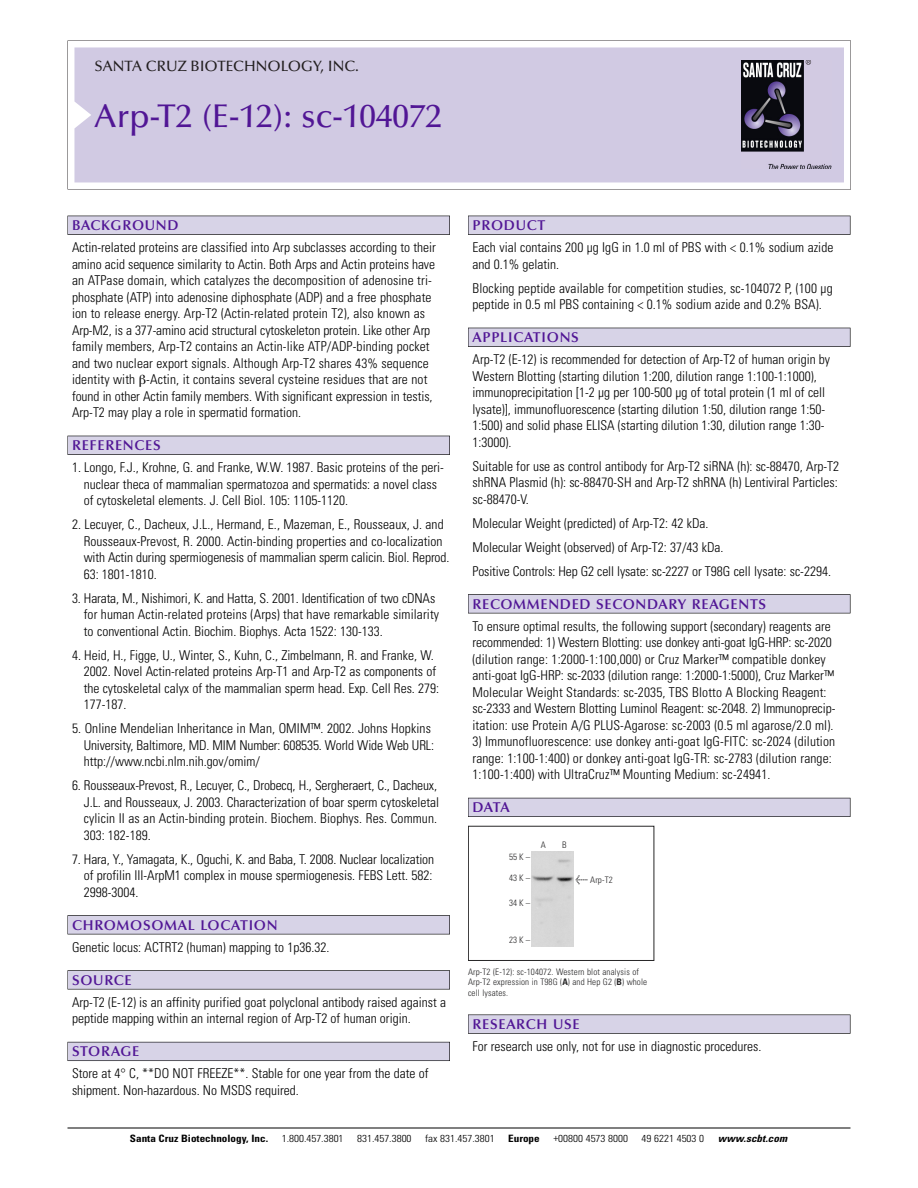
<style>
.page{position:relative;width:918px;height:1188px;background:#fff}
.page>*{position:absolute;margin:0;border:0;box-sizing:border-box;transform-origin:0 0}
.t1{font:500 33px "Optima";color:#511695}
.t2{font:500 15px "Optima";color:#231f20}
.t3{font:600 14.25px "Optima";letter-spacing:.05em;color:#511695}
.t4{font:300 condensed 13.5px/16.5px "Univers";color:#000}
.t5{font:300 condensed 10.2px "Univers";color:#000;scale:1.1 1}
.t6{font:700 condensed 10.2px "Univers";color:#000;scale:1.1 1}
.t7{font:italic 700 condensed 10.2px "Univers";letter-spacing:.005em;color:#000;scale:1.1 1}
.t8{font:9px/10.5px "Univers Condensed Light+ADDOLD";letter-spacing:.015em;color:#272627}
.s1{font-family:"Meta Plus Book Roman+TKONZI";font-size:10.5px}
.s2{font-family:"Univers Condensed Bold+JQAGTS"}
</style>
<div class="page">
<svg style="left:68px;top:40px;width:783px;height:149px"></svg>
<div style="left:74px;top:47px;width:770px;height:135px;background:#d1cae3"></div>
<img style="left:741px;top:60px;width:90px;height:108px">
<div style="left:68px;top:216px;width:382px;height:19px;background:#525155"></div>
<div style="left:68px;top:216px;width:381px;height:18px;background:#d7d3e7"></div>
<div style="left:68px;top:436px;width:382px;height:19px;background:#515055"></div>
<div style="left:68px;top:436px;width:381px;height:18px;background:#d7d3e7"></div>
<div style="left:68px;top:915px;width:382px;height:19px;background:#545357"></div>
<div style="left:68px;top:916px;width:381px;height:18px;background:#d7d3e7"></div>
<div style="left:68px;top:970px;width:382px;height:19px;background:#575759"></div>
<div style="left:68px;top:971px;width:381px;height:18px;background:#d7d3e7"></div>
<div style="left:68px;top:1042px;width:382px;height:19px;background:#5b5a62"></div>
<div style="left:68px;top:1042px;width:381px;height:18px;background:#d7d3e7"></div>
<div style="left:468px;top:216px;width:382px;height:19px;background:#525155"></div>
<div style="left:468px;top:216px;width:382px;height:18px;background:#d7d3e7"></div>
<div style="left:468px;top:328px;width:382px;height:19px;background:#515055"></div>
<div style="left:468px;top:328px;width:382px;height:18px;background:#d7d3e7"></div>
<div style="left:468px;top:594px;width:382px;height:19px;background:#545357"></div>
<div style="left:468px;top:595px;width:382px;height:18px;background:#d7d3e7"></div>
<div style="left:468px;top:798px;width:382px;height:19px;background:#54535a"></div>
<div style="left:468px;top:798px;width:382px;height:18px;background:#d7d3e7"></div>
<div style="left:468px;top:1015px;width:382px;height:19px;background:#575759"></div>
<div style="left:468px;top:1015px;width:382px;height:18px;background:#d7d3e7"></div>
<hr style="left:68px;top:1128px;width:782px;height:1px;background:#000">
<div style="left:468px;top:826px;width:186px;height:135px;border:1px solid #272627"></div>
<img style="left:531px;top:851px;width:42px;height:95px">
<p class="t2" style="left:94px;top:61px;width:266px">SANTA CRUZ BIOTECHNOLOGY, INC.</p>
<h1 class="t1" style="left:94px;top:103px;width:349px">Arp-T2 (E-12): sc-104072</h1>
<p class="t3" style="left:72px;top:219px;width:108px">BACKGROUND</p>
<p class="t4" style="left:72px;top:240px;width:365px">Actin-related proteins are classified into Arp subclasses according to their amino acid sequence similarity to Actin. Both Arps and Actin proteins have an ATPase domain, which catalyzes the decomposition of adenosine tri&shy;phosphate (ATP) into adenosine diphosphate (ADP) and a free phosphate ion to release energy. Arp-T2 (Actin-related protein T2), also known as Arp-M2, is a 377-amino acid structural cytoskeleton protein. Like other Arp family members, Arp-T2 contains an Actin-like ATP/ADP-binding pocket and two nuclear export signals. Although Arp-T2 shares 43% sequence identity with -Actin, it contains several cysteine residues that are not found in other Actin family members. With significant expression in testis, Arp-T2 may play a role in spermatid formation.</p>
<p class="t3" style="left:72px;top:440px;width:90px">REFERENCES</p>
<p class="t4" style="left:84px;top:460px;width:362px;text-indent:-12px">1. Longo, F.J., Krohne, G. and Franke, W.W. 1987. Basic proteins of the peri&shy;nuclear theca of mammalian spermatozoa and spermatids: a novel class of cytoskeletal elements. J. Cell Biol. 105: 1105-1120.</p>
<p class="t4" style="left:84px;top:517px;width:367px;text-indent:-12px">2. Lecuyer, C., Dacheux, J.L., Hermand, E., Mazeman, E., Rousseaux, J. and Rousseaux-Prevost, R. 2000. Actin-binding properties and co-localization with Actin during spermiogenesis of mammalian sperm calicin. Biol. Reprod.<br>63: 1801-1810.</p>
<p class="t4" style="left:84px;top:591px;width:357px;text-indent:-12px">3. Harata, M., Nishimori, K. and Hatta, S. 2001. Identification of two cDNAs for human Actin-related proteins (Arps) that have remarkable similarity to conventional Actin. Biochim. Biophys. Acta 1522: 130-133.</p>
<p class="t4" style="left:84px;top:648px;width:357px;text-indent:-12px">4. Heid, H., Figge, U., Winter, S., Kuhn, C., Zimbelmann, R. and Franke, W.<br>2002. Novel Actin-related proteins Arp-T1 and Arp-T2 as components of the cytoskeletal calyx of the mammalian sperm head. Exp. Cell Res. 279:<br>177-187.</p>
<p class="t4" style="left:84px;top:721px;width:352px;text-indent:-12px">5. Online Mendelian Inheritance in Man, OMIM™. 2002. Johns Hopkins<br>University, Baltimore, MD. MIM Number: 608535. World Wide Web URL: http://www.ncbi.nlm.nih.gov/omim/</p>
<p class="t4" style="left:84px;top:778px;width:357px;text-indent:-12px">6. Rousseaux-Prevost, R., Lecuyer, C., Drobecq, H., Sergheraert, C., Dacheux, J.L. and Rousseaux, J. 2003. Characterization of boar sperm cytoskeletal cylicin II as an Actin-binding protein. Biochem. Biophys. Res. Commun.<br>303: 182-189.</p>
<p class="t4" style="left:84px;top:852px;width:352px;text-align:justify;text-indent:-12px">7. Hara, Y., Yamagata, K., Oguchi, K. and Baba, T. 2008. Nuclear localization of profilin III-ArpM1 complex in mouse spermiogenesis. FEBS Lett. 582:<br>2998-3004.</p>
<p class="t3" style="left:72px;top:919px;width:207px">CHROMOSOMAL LOCATION</p>
<p class="t4" style="left:72px;top:940px;width:259px">Genetic locus: ACTRT2 (human) mapping to 1p36.32.</p>
<p class="t3" style="left:72px;top:974px;width:61px">SOURCE</p>
<p class="t4" style="left:72px;top:995px;width:376px">Arp-T2 (E-12) is an affinity purified goat polyclonal antibody raised against a peptide mapping within an internal region of Arp-T2 of human origin.</p>
<p class="t3" style="left:72px;top:1046px;width:69px">STORAGE</p>
<p class="t4" style="left:72px;top:1066px;width:358px">Store at 4° C, **DO NOT FREEZE**. Stable for one year from the date of shipment. Non-hazardous. No MSDS required.</p>
<p class="t3" style="left:473px;top:219px;width:74px">PRODUCT</p>
<p class="t4" style="left:473px;top:240px;width:362px">Each vial contains 200 µg IgG in 1.0 ml of PBS with &lt; 0.1% sodium azide and 0.1% gelatin.</p>
<p class="t4" style="left:473px;top:281px;width:362px">Blocking peptide available for competition studies, sc-104072 P, (100 µg peptide in 0.5 ml PBS containing &lt; 0.1% sodium azide and 0.2% BSA).</p>
<p class="t3" style="left:473px;top:332px;width:108px">APPLICATIONS</p>
<p class="t4" style="left:473px;top:352px;width:359px">Arp-T2 (E-12) is recommended for detection of Arp-T2 of human origin by Western Blotting (starting dilution 1:200, dilution range 1:100-1:1000), immunoprecipitation [1-2 µg per 100-500 µg of total protein (1 ml of cell lysate)], immunofluorescence (starting dilution 1:50, dilution range 1:50- 1:500) and solid phase ELISA (starting dilution 1:30, dilution range 1:30- 1:3000).</p>
<p class="t4" style="left:473px;top:459px;width:368px;text-align:justify">Suitable for use as control antibody for Arp-T2 siRNA (h): sc-88470, Arp-T2 shRNA Plasmid (h): sc-88470-SH and Arp-T2 shRNA (h) Lentiviral Particles: sc-88470-V.</p>
<p class="t4" style="left:473px;top:512px;width:360px;line-height:24px">Molecular Weight (predicted) of Arp-T2: 42 kDa.<br>Molecular Weight (observed) of Arp-T2: 37/43 kDa.<br>Positive Controls: Hep G2 cell lysate: sc-2227 or T98G cell lysate: sc-2294.</p>
<p class="t3" style="left:473px;top:598px;width:295px">RECOMMENDED SECONDARY REAGENTS</p>
<p class="t4" style="left:473px;top:619px;width:364px">To ensure optimal results, the following support (secondary) reagents are recommended: 1) Western Blotting: use donkey anti-goat IgG-HRP: sc-2020 (dilution range: 1:2000-1:100,000) or Cruz Marker™ compatible donkey anti-goat IgG-HRP: sc-2033 (dilution range: 1:2000-1:5000), Cruz Marker™ Molecular Weight Standards: sc-2035, TBS Blotto A Blocking Reagent: sc-2333 and Western Blotting Luminol Reagent: sc-2048. 2) Immunoprecip&shy;itation: use Protein A/G PLUS-Agarose: sc-2003 (0.5 ml agarose/2.0 ml).</p>
<p class="t4" style="left:473px;top:734px;width:364px">3) Immunofluorescence: use donkey anti-goat IgG-FITC: sc-2024 (dilution range: 1:100-1:400) or donkey anti-goat IgG-TR: sc-2783 (dilution range:<br>1:100-1:400) with UltraCruz™ Mounting Medium: sc-24941.</p>
<p class="t3" style="left:473px;top:802px;width:39px">DATA</p>
<p class="t8" style="left:509px;top:852px;width:22px">55K–</p>
<p class="t8" style="left:509px;top:873px;width:22px">43K–</p>
<p class="t8" style="left:509px;top:898px;width:22px">34K–</p>
<p class="t8" style="left:509px;top:935px;width:22px">23K–</p>
<p class="t8" style="left:541px;top:840px;width:7px">A</p>
<p class="t8" style="left:562px;top:840px;width:6px">B</p>
<p class="t8" style="left:576px;top:876px;width:39px"><span class="s1">&lt;</span> Arp-T2</p>
<p class="t8" style="left:468px;top:967px;width:181px">Arp-T2 (E-12): sc-104072. Western blot analysis of<br>Arp-T2 expression in T98G (<span class="s2">A</span>) and Hep G2 (<span class="s2">B</span>) whole cell lysates.</p>
<p class="t3" style="left:473px;top:1018px;width:109px">RESEARCH USE</p>
<p class="t4" style="left:473px;top:1039px;width:290px">For research use only, not for use in diagnostic procedures.</p>
<p class="t6" style="left:130px;top:1135px;width:127px">Santa Cruz Biotechnology, Inc.</p>
<p class="t5" style="left:282px;top:1135px;width:58px">1.800.457.3801</p>
<p class="t5" style="left:357px;top:1135px;width:51px">831.457.3800</p>
<p class="t5" style="left:425px;top:1135px;width:65px">fax 831.457.3801</p>
<p class="t6" style="left:508px;top:1135px;width:30px">Europe</p>
<p class="t5" style="left:553px;top:1135px;width:69px">+00800 4573 8000</p>
<p class="t5" style="left:642px;top:1135px;width:58px">49 6221 4503 0</p>
<p class="t7" style="left:718px;top:1135px;width:64px">www.scbt.com</p>
</div>
